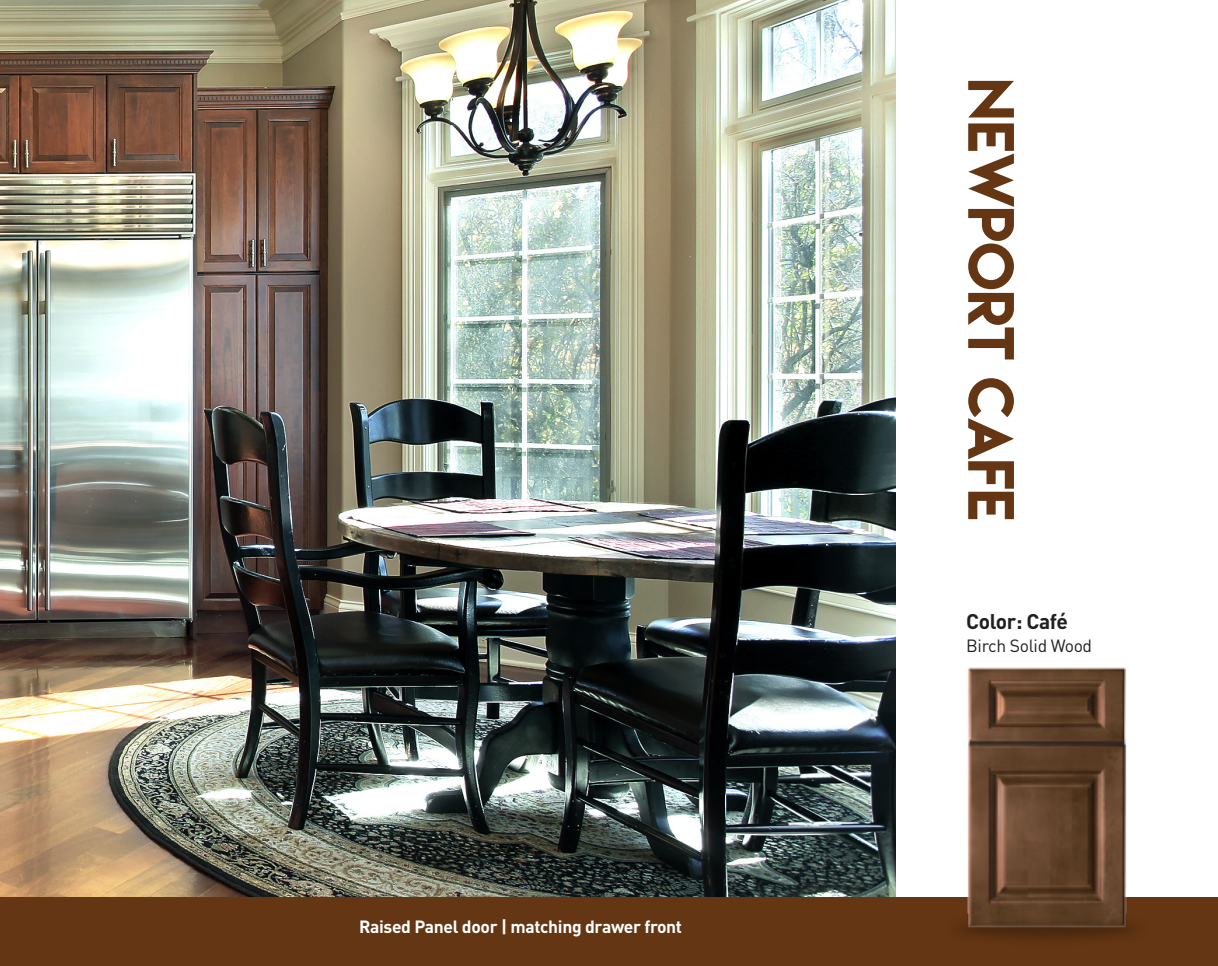
<style>
.page{position:relative;width:1218px;height:966px;background:#fff}
.page>*{position:absolute;margin:0;border:0;box-sizing:border-box;transform-origin:0 0}
.t1{font:58.1px "Lemon Milk";letter-spacing:-.015em;color:#643613}
.t2{font:700 21px "DIN Pro";letter-spacing:-.02em;color:#231f20}
.t3{font:700 17.5px "DIN Pro";letter-spacing:-.02em;color:#fff}
.t4{font:17.5px "DIN Pro";letter-spacing:-.02em;color:#231f20}
</style>
<div class="page">
<img style="left:0;top:0;width:895px;height:896px">
<div style="left:0;top:896px;width:1218px;height:70px;background:#643613"></div>
<img style="left:942px;top:667px;width:213px;height:272px">
<p class="t3" style="left:359px;top:914px;width:324px">Raised Panel door | matching drawer front</p>
<p class="t1" style="left:1020px;top:81px;width:444px;rotate:90deg">Newport Cafe</p>
<p class="t2" style="left:966px;top:607px;width:103px">Color: Café</p>
<p class="t4" style="left:966px;top:633px;width:127px">Birch Solid Wood</p>
</div>
